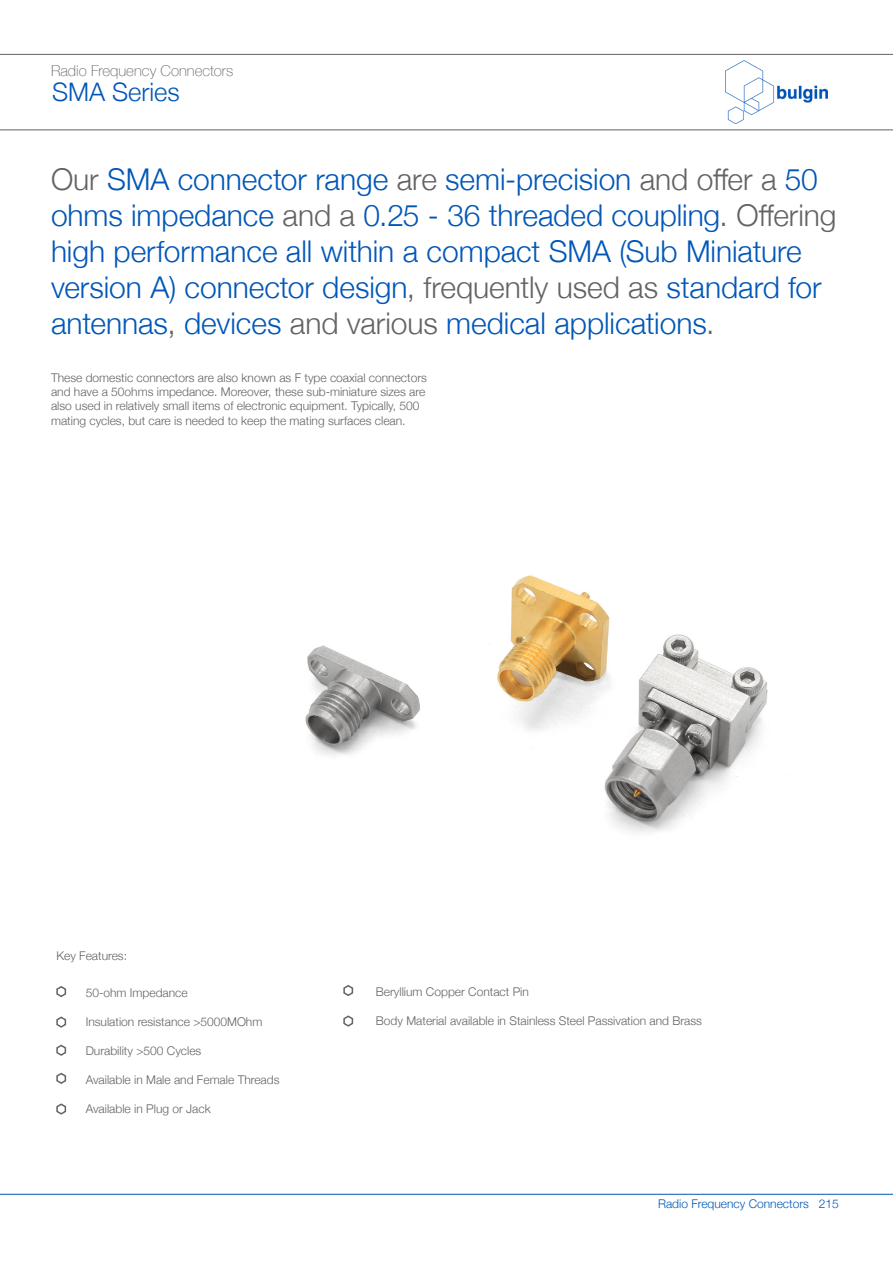
<style>
.page{position:relative;width:893px;height:1263px;background:#fff}
.page>*{position:absolute;margin:0;border:0;box-sizing:border-box;transform-origin:0 0}
.t1{font:300 30px/36px "Helvetica Neue";letter-spacing:-.005em;color:#0057b8}
.t2{font:300 25.5px "Helvetica Neue";color:#0057b8}
.t3{font:100 15px "Helvetica Neue";color:#636366}
.t4{font:300 12px/14.4px "Helvetica Neue";color:#636366}
.t5{font:300 12px "Helvetica Neue";color:#0057b8}
.s1{color:#646363}
</style>
<div class="page">
<img style="left:726px;top:61px;width:101px;height:63px">
<hr style="left:0;top:54px;width:893px;height:1px;background:#636366">
<hr style="left:0;top:129px;width:893px;height:1px;background:#636366">
<hr style="left:0;top:1194px;width:893px;height:1px;background:#0057b8">
<img style="left:305px;top:575px;width:463px;height:258px">
<svg style="left:56px;top:986px;width:11px;height:12px"></svg>
<svg style="left:343px;top:985px;width:11px;height:11px"></svg>
<svg style="left:56px;top:1016px;width:11px;height:12px"></svg>
<svg style="left:343px;top:1015px;width:11px;height:12px"></svg>
<svg style="left:56px;top:1044px;width:11px;height:12px"></svg>
<svg style="left:56px;top:1072px;width:11px;height:12px"></svg>
<svg style="left:56px;top:1103px;width:11px;height:12px"></svg>
<p class="t3" style="left:51px;top:60px;width:184px">Radio Frequency Connectors</p>
<p class="t2" style="left:52px;top:71px;width:129px">SMA Series</p>
<p class="t1" style="left:51px;top:159px;width:787px"><span class="s1">Our</span> SMA connector range <span class="s1">are</span> semi-precision <span class="s1">and offer a</span> 50 ohms impedance <span class="s1">and a</span> 0.25 - 36 threaded coupling<span class="s1">. Offering </span>high performance all within a compact SMA (Sub Miniature version A) connector design<span class="s1">, frequently used as</span> standard for antennas<span class="s1">,</span> devices <span class="s1">and various</span> medical applications<span class="s1">.</span></p>
<p class="t4" style="left:51px;top:369px;width:377px">These domestic connectors are also known as F type coaxial connectors and have a 50ohms impedance. Moreover, these sub-miniature sizes are also used in relatively small items of electronic equipment. Typically, 500 mating cycles, but care is needed to keep the mating surfaces clean.</p>
<p class="t4" style="left:56px;top:947px;width:72px">Key Features:</p>
<p class="t4" style="left:86px;top:985px;width:104px">50-ohm Impedance</p>
<p class="t4" style="left:86px;top:1014px;width:178px">Insulation resistance &gt;5000MOhm</p>
<p class="t4" style="left:86px;top:1043px;width:117px">Durability &gt;500 Cycles</p>
<p class="t4" style="left:86px;top:1071px;width:195px">Available in Male and Female Threads</p>
<p class="t4" style="left:86px;top:1100px;width:126px">Available in Plug or Jack</p>
<p class="t4" style="left:376px;top:984px;width:154px">Beryllium Copper Contact Pin</p>
<p class="t4" style="left:376px;top:1013px;width:327px">Body Material available in Stainless Steel Passivation and Brass</p>
<p class="t5" style="left:658px;top:1194px;width:182px">Radio Frequency Connectors 215</p>
</div>
